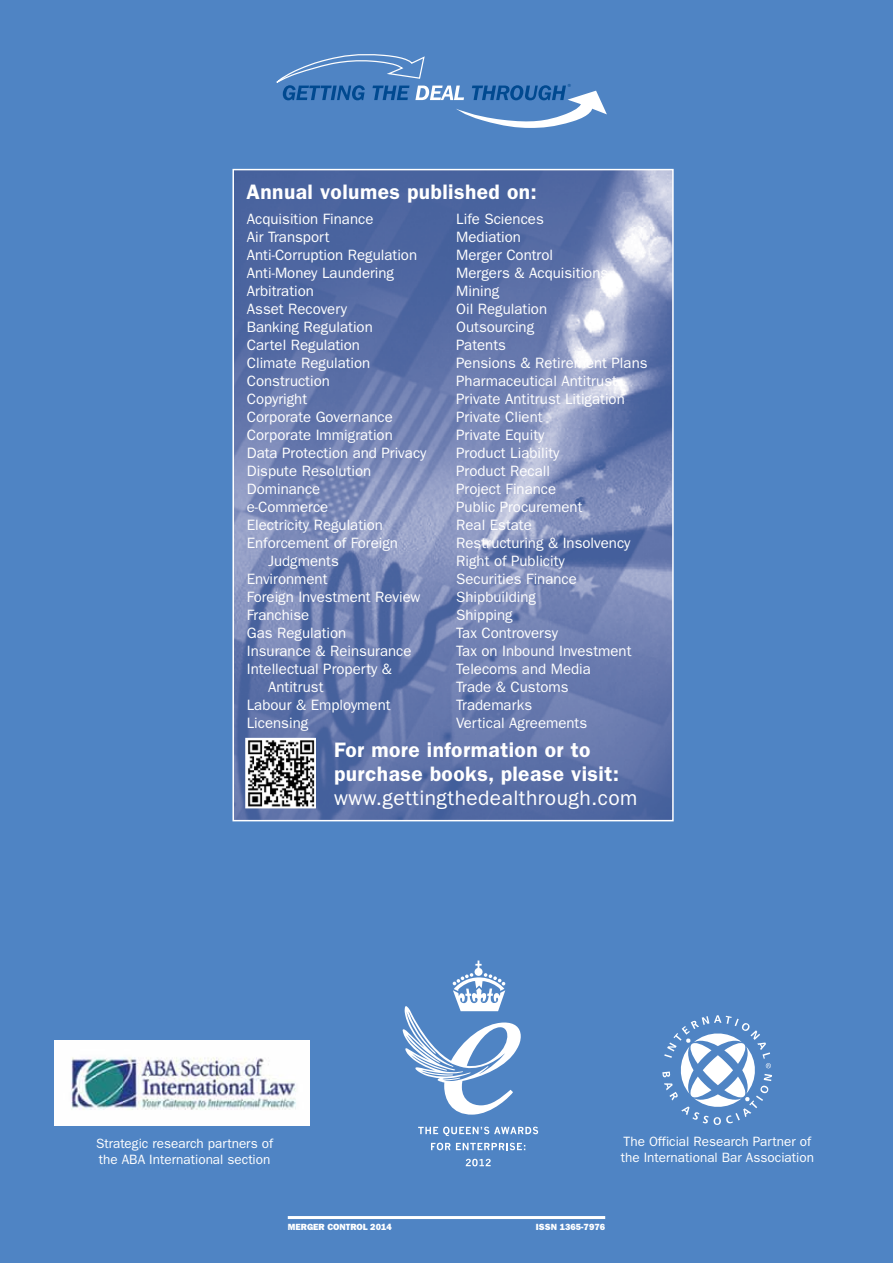
<style>
.page{position:relative;width:893px;height:1263px;background:#4f84c4}
.page>*{position:absolute;margin:0;border:0;box-sizing:border-box;transform-origin:0 0}
.t1{font:600 21px/24px "Franklin Gothic";letter-spacing:.02em;color:#fff}
.t2{font:21px "Franklin Gothic";letter-spacing:.02em;color:#fff}
.t3{font:15px/18px "Franklin Gothic";color:#fff}
.t4{font:13.5px/16.5px "Franklin Gothic";color:#fff}
.t5{font:800 9px "Franklin Gothic";color:#fff}
.t6{font:7.35px "Franklin Gothic";color:#004990}
</style>
<div class="page">
<svg style="left:276px;top:54px;width:331px;height:74px"></svg>
<img style="left:54px;top:1041px;width:256px;height:84px">
<svg style="left:662px;top:1015px;width:110px;height:110px"></svg>
<hr style="left:288px;top:1216px;width:317px;height:3px;background:#fff">
<svg style="left:403px;top:960px;width:118px;height:155px"></svg>
<svg style="left:418px;top:1127px;width:120px;height:9px"></svg>
<svg style="left:431px;top:1143px;width:19px;height:7px"></svg>
<svg style="left:456px;top:1143px;width:69px;height:7px"></svg>
<svg style="left:466px;top:1159px;width:25px;height:7px"></svg>
<img style="left:235px;top:172px;width:436px;height:646px">
<div style="left:232px;top:169px;width:442px;height:652px;border:2px solid #fff"></div>
<img style="left:248px;top:741px;width:65px;height:64px">
<div style="left:245px;top:738px;width:71px;height:70px;border:2px solid #fff"></div>
<p class="t6" style="left:567px;top:83px;width:7px">®</p>
<h1 class="t1" style="left:247px;top:180px;width:292px">Annual volumes published on:</h1>
<p class="t3" style="left:247px;top:210px;width:128px">Acquisition Finance</p>
<p class="t3" style="left:247px;top:228px;width:84px">Air Transport</p>
<p class="t3" style="left:247px;top:246px;width:172px">Anti-Corruption Regulation</p>
<p class="t3" style="left:247px;top:264px;width:149px">Anti-Money Laundering</p>
<p class="t3" style="left:247px;top:282px;width:69px">Arbitration</p>
<p class="t3" style="left:247px;top:300px;width:102px">Asset Recovery</p>
<p class="t3" style="left:247px;top:318px;width:127px">Banking Regulation</p>
<p class="t3" style="left:247px;top:336px;width:115px">Cartel Regulation</p>
<p class="t3" style="left:247px;top:354px;width:125px">Climate Regulation</p>
<p class="t3" style="left:247px;top:372px;width:85px">Construction</p>
<p class="t3" style="left:247px;top:390px;width:62px">Copyright</p>
<p class="t3" style="left:247px;top:408px;width:148px">Corporate Governance</p>
<p class="t3" style="left:247px;top:426px;width:148px">Corporate Immigration</p>
<p class="t3" style="left:247px;top:444px;width:181px">Data Protection and Privacy</p>
<p class="t3" style="left:247px;top:462px;width:126px">Dispute Resolution</p>
<p class="t3" style="left:247px;top:480px;width:75px">Dominance</p>
<p class="t3" style="left:247px;top:498px;width:83px">e-Commerce</p>
<p class="t3" style="left:247px;top:516px;width:138px">Electricity Regulation</p>
<p class="t3" style="left:247px;top:534px;width:153px">Enforcement of Foreign</p>
<p class="t3" style="left:268px;top:552px;width:72px">Judgments</p>
<p class="t3" style="left:247px;top:570px;width:82px">Environment</p>
<p class="t3" style="left:247px;top:588px;width:175px">Foreign Investment Review</p>
<p class="t3" style="left:247px;top:606px;width:64px">Franchise</p>
<p class="t3" style="left:247px;top:624px;width:101px">Gas Regulation</p>
<p class="t3" style="left:247px;top:642px;width:166px">Insurance &amp; Reinsurance</p>
<p class="t3" style="left:247px;top:660px;width:147px">Intellectual Property &amp;</p>
<p class="t3" style="left:268px;top:678px;width:57px">Antitrust</p>
<p class="t3" style="left:247px;top:696px;width:145px">Labour &amp; Employment</p>
<p class="t3" style="left:247px;top:714px;width:63px">Licensing</p>
<p class="t3" style="left:456px;top:210px;width:193px">Life Sciences<br>Mediation<br>Merger Control<br>Mergers &amp; Acquisitions<br>Mining<br>Oil Regulation<br>Outsourcing<br>Patents<br>Pensions &amp; Retirement Plans<br>Pharmaceutical Antitrust<br>Private Antitrust Litigation<br>Private Client<br>Private Equity<br>Product Liability<br>Product Recall<br>Project Finance<br>Public Procurement<br>Real Estate<br>Restructuring &amp; Insolvency<br>Right of Publicity<br>Securities Finance<br>Shipbuilding<br>Shipping<br>Tax Controversy<br>Tax on Inbound Investment<br>Telecoms and Media<br>Trade &amp; Customs<br>Trademarks<br>Vertical Agreements</p>
<h1 class="t1" style="left:334px;top:738px;width:286px">For more information or to purchase books, please visit:</h1>
<h1 class="t2" style="left:334px;top:786px;width:305px">www.gettingthedealthrough.com</h1>
<p class="t4" style="left:96px;top:1135px;width:179px">Strategic research partners of the ABA International section</p>
<p class="t4" style="left:621px;top:1133px;width:195px">The Official Research Partner of the International Bar Association</p>
<p class="t5" style="left:288px;top:1221px;width:106px">MERGER CONTROL 2014</p>
<p class="t5" style="left:536px;top:1221px;width:71px">ISSN 1365-7976</p>
</div>
